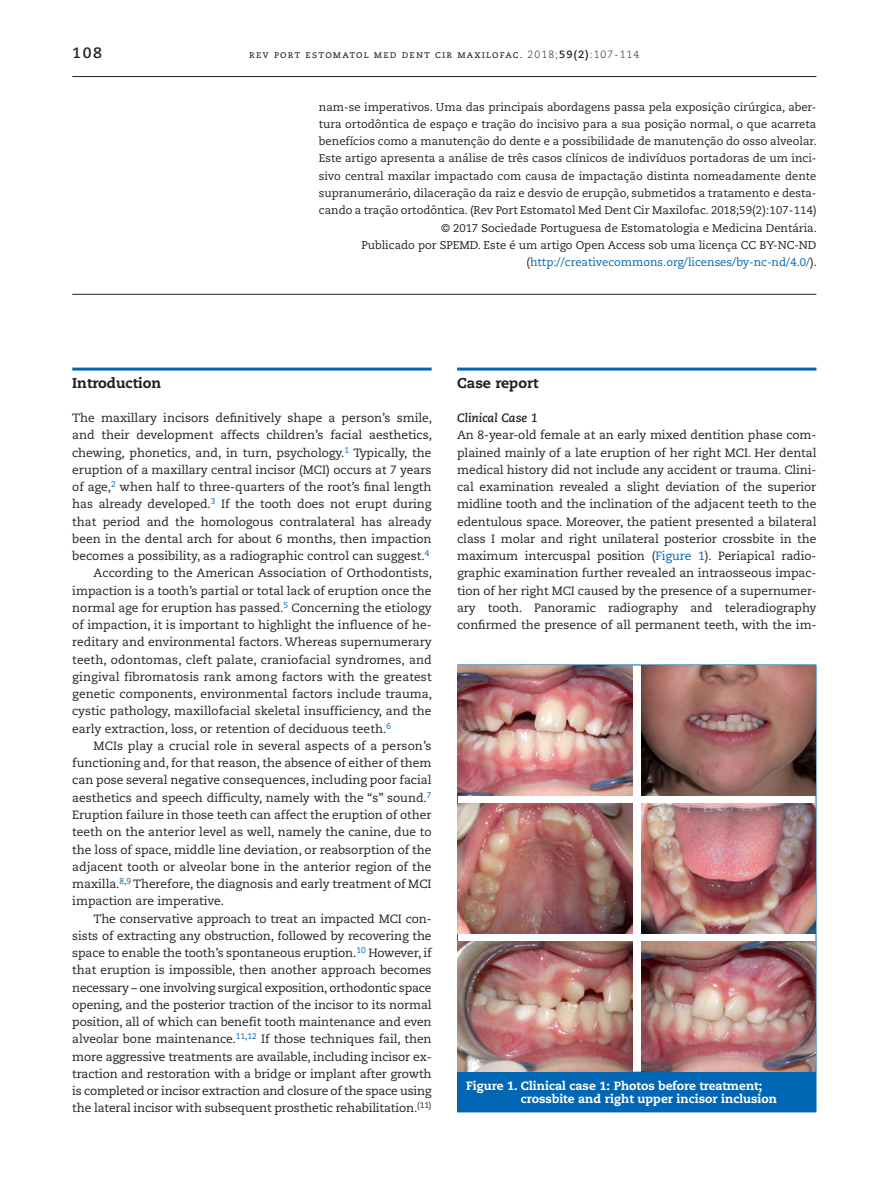
<style>
.page{position:relative;width:893px;height:1191px;background:#fff}
.page>*{position:absolute;margin:0;border:0;box-sizing:border-box;transform-origin:0 0}
.t1{font:700 15px "Caecilia LT Std";color:#231f20}
.t2{font:800 14.25px "Caecilia LT Std";color:#231f20}
.t3{font:12px/17.2px "Caecilia LT Std";color:#231f20;text-align:justify}
.t4{font:800 12px/13.5px "Caecilia LT Std";color:#fff}
.t5{font:12px "Caecilia LT Std";letter-spacing:-.02em;color:#231f20}
.t6{font:italic 700 12px "Caecilia LT Std";color:#231f20}
.t7{font:11.25px/17.2px "Caecilia LT Std";color:#231f20;text-align:right}
.t8{font:10.5px "Caecilia LT Std";letter-spacing:.105em;color:#231f20}
.s1{font-weight:300}
.s2{font-weight:700}
.s3{color:#0166b3}
</style>
<div class="page">
<hr style="left:72px;top:294px;width:744px;height:1px;background:#231f20">
<hr style="left:72px;top:367px;width:360px;height:3px;background:#0166b3">
<hr style="left:457px;top:367px;width:359px;height:3px;background:#0166b3">
<svg style="left:458px;top:665px;width:358px;height:406px"></svg>
<div style="left:458px;top:1072px;width:358px;height:40px;background:#0166b3"></div>
<hr style="left:457px;top:665px;width:1px;height:406px;background:#0166b3">
<hr style="left:457px;top:664px;width:359px;height:1px;background:#0166b3">
<hr style="left:816px;top:665px;width:1px;height:406px;background:#0166b3">
<hr style="left:457px;top:1072px;width:1px;height:39px;background:#0166b3">
<hr style="left:457px;top:1071px;width:359px;height:1px;background:#0166b3">
<hr style="left:816px;top:1072px;width:1px;height:39px;background:#0166b3">
<hr style="left:457px;top:1111px;width:359px;height:1px;background:#0166b3">
<img style="left:458px;top:665px;width:174px;height:130px">
<img style="left:641px;top:665px;width:175px;height:130px">
<img style="left:458px;top:803px;width:174px;height:130px">
<img style="left:641px;top:803px;width:175px;height:130px">
<img style="left:458px;top:942px;width:174px;height:129px">
<img style="left:641px;top:942px;width:175px;height:129px">
<hr style="left:72px;top:76px;width:744px;height:1px;background:#231f20">
<p class="t1" style="left:72px;top:44px;width:31px">108</p>
<p class="t8" style="left:249px;top:49px;width:392px">rev port estomatol med dent cir maxilofac. <span class="s1">2018;</span><span class="s2">59(2)</span><span class="s1">:107-114</span></p>
<p class="t7" style="left:319px;top:98px;width:499px">nam-se imperativos. Uma das principais abordagens passa pela exposição cirúrgica, aber&shy;tura ortodôntica de espaço e tração do incisivo para a sua posição normal, o que acarreta benefícios como a manutenção do dente e a possibilidade de manutenção do osso alveolar.<br>Este artigo apresenta a análise de três casos clínicos de indivíduos portadoras de um inci&shy;sivo central maxilar impactado com causa de impactação distinta nomeadamente dente supranumerário, dilaceração da raiz e desvio de erupção, submetidos a tratamento e desta&shy;cando a tração ortodôntica. (Rev Port Estomatol Med Dent Cir Maxilofac. 2018;59(2):107-114) © 2017 Sociedade Portuguesa de Estomatologia e Medicina Dentária.<br>Publicado por SPEMD. Este é um artigo Open Access sob uma licença CC BY-NC-ND (<span class="s3">http://creativecommons.org/licenses/by-nc-nd/4.0/</span>).</p>
<p class="t2" style="left:72px;top:374px;width:90px">Introduction</p>
<p class="t3" style="left:72px;top:409px;width:361px">The maxillary incisors definitively shape a person’s smile,</p>
<p class="t3" style="left:72px;top:427px;width:361px">and their development affects children’s facial aesthetics,</p>
<p class="t3" style="left:72px;top:444px;width:361px">chewing, phonetics, and, in turn, psychology.<sup>1</sup> Typically, the</p>
<p class="t3" style="left:72px;top:461px;width:361px">eruption of a maxillary central incisor (MCI) occurs at 7 years</p>
<p class="t3" style="left:72px;top:478px;width:361px">of age,<sup>2</sup> when half to three-quarters of the root’s final length</p>
<p class="t3" style="left:72px;top:496px;width:361px">has already developed.<sup>3</sup> If the tooth does not erupt during</p>
<p class="t3" style="left:72px;top:513px;width:361px">that period and the homologous contralateral has already</p>
<p class="t3" style="left:72px;top:530px;width:361px">been in the dental arch for about 6 months, then impaction</p>
<p class="t3" style="left:72px;top:547px;width:359px">becomes a possibility, as a radiographic control can suggest.<sup>4</sup></p>
<p class="t3" style="left:94px;top:565px;width:340px">According to the American Association of Orthodontists,</p>
<p class="t3" style="left:72px;top:582px;width:361px">impaction is a tooth’s partial or total lack of eruption once the</p>
<p class="t3" style="left:72px;top:599px;width:361px">normal age for eruption has passed.<sup>5</sup> Concerning the etiology</p>
<p class="t3" style="left:72px;top:616px;width:361px">of impaction, it is important to highlight the influence of he-</p>
<p class="t3" style="left:72px;top:634px;width:361px">reditary and environmental factors. Whereas supernumerary</p>
<p class="t3" style="left:72px;top:651px;width:361px">teeth, odontomas, cleft palate, craniofacial syndromes, and</p>
<p class="t3" style="left:72px;top:668px;width:361px">gingival fibromatosis rank among factors with the greatest</p>
<p class="t3" style="left:72px;top:685px;width:361px">genetic components, environmental factors include trauma,</p>
<p class="t3" style="left:72px;top:703px;width:361px">cystic pathology, maxillofacial skeletal insufficiency, and the</p>
<p class="t3" style="left:72px;top:720px;width:320px">early extraction, loss, or retention of deciduous teeth.<sup>6</sup></p>
<p class="t3" style="left:94px;top:737px;width:340px">MCIs play a crucial role in several aspects of a person’s</p>
<p class="t3" style="left:72px;top:754px;width:361px">functioning and, for that reason, the absence of either of them</p>
<p class="t3" style="left:72px;top:772px;width:361px">can pose several negative consequences, including poor facial</p>
<p class="t3" style="left:72px;top:789px;width:361px">aesthetics and speech difficulty, namely with the “s” sound.<sup>7</sup></p>
<p class="t3" style="left:72px;top:806px;width:361px">Eruption failure in those teeth can affect the eruption of other</p>
<p class="t3" style="left:72px;top:823px;width:361px">teeth on the anterior level as well, namely the canine, due to</p>
<p class="t3" style="left:72px;top:841px;width:361px">the loss of space, middle line deviation, or reabsorption of the</p>
<p class="t3" style="left:72px;top:858px;width:361px">adjacent tooth or alveolar bone in the anterior region of the</p>
<p class="t3" style="left:72px;top:875px;width:361px">maxilla.<sup>8</sup><sup>,</sup><sup>9</sup> Therefore, the diagnosis and early treatment of MCI</p>
<p class="t3" style="left:72px;top:892px;width:153px">impaction are imperative.</p>
<p class="t3" style="left:94px;top:910px;width:340px">The conservative approach to treat an impacted MCI con-</p>
<p class="t3" style="left:72px;top:927px;width:361px">sists of extracting any obstruction, followed by recovering the</p>
<p class="t3" style="left:72px;top:944px;width:362px">space to enable the tooth’s spontaneous eruption.<sup>10</sup> However, if</p>
<p class="t3" style="left:72px;top:961px;width:361px">that eruption is impossible, then another approach becomes</p>
<p class="t5" style="left:72px;top:980px;width:361px">necessary – one involving surgical exposition, orthodontic space</p>
<p class="t3" style="left:72px;top:996px;width:361px">opening, and the posterior traction of the incisor to its normal</p>
<p class="t3" style="left:72px;top:1013px;width:361px">position, all of which can benefit tooth maintenance and even</p>
<p class="t3" style="left:72px;top:1030px;width:361px">alveolar bone maintenance.<sup>11</sup><sup>,</sup><sup>12</sup> If those techniques fail, then</p>
<p class="t3" style="left:72px;top:1048px;width:361px">more aggressive treatments are available, including incisor ex-</p>
<p class="t3" style="left:72px;top:1065px;width:361px">traction and restoration with a bridge or implant after growth</p>
<p class="t3" style="left:72px;top:1082px;width:361px">is completed or incisor extraction and closure of the space using</p>
<p class="t3" style="left:72px;top:1099px;width:361px">the lateral incisor with subsequent prosthetic rehabilitation.<sup>(11)</sup></p>
<p class="t2" style="left:457px;top:374px;width:83px">Case report</p>
<p class="t6" style="left:457px;top:411px;width:82px">Clinical Case 1</p>
<p class="t3" style="left:457px;top:427px;width:361px">An 8-year-old female at an early mixed dentition phase com&shy;plained mainly of a late eruption of her right MCI. Her dental medical history did not include any accident or trauma. Clini&shy;cal examination revealed a slight deviation of the superior midline tooth and the inclination of the adjacent teeth to the edentulous space. Moreover, the patient presented a bilateral class I molar and right unilateral posterior crossbite in the maximum intercuspal position (<span class="s3">Figure 1</span>). Periapical radio&shy;graphic examination further revealed an intraosseous impac&shy;tion of her right MCI caused by the presence of a supernumer&shy;ary tooth. Panoramic radiography and teleradiography confirmed the presence of all permanent teeth, with the im-</p>
<p class="t4" style="left:521px;top:1079px;width:258px;text-indent:-55px">Figure 1. Clinical case 1: Photos before treatment; crossbite and right upper incisor inclusion</p>
</div>
